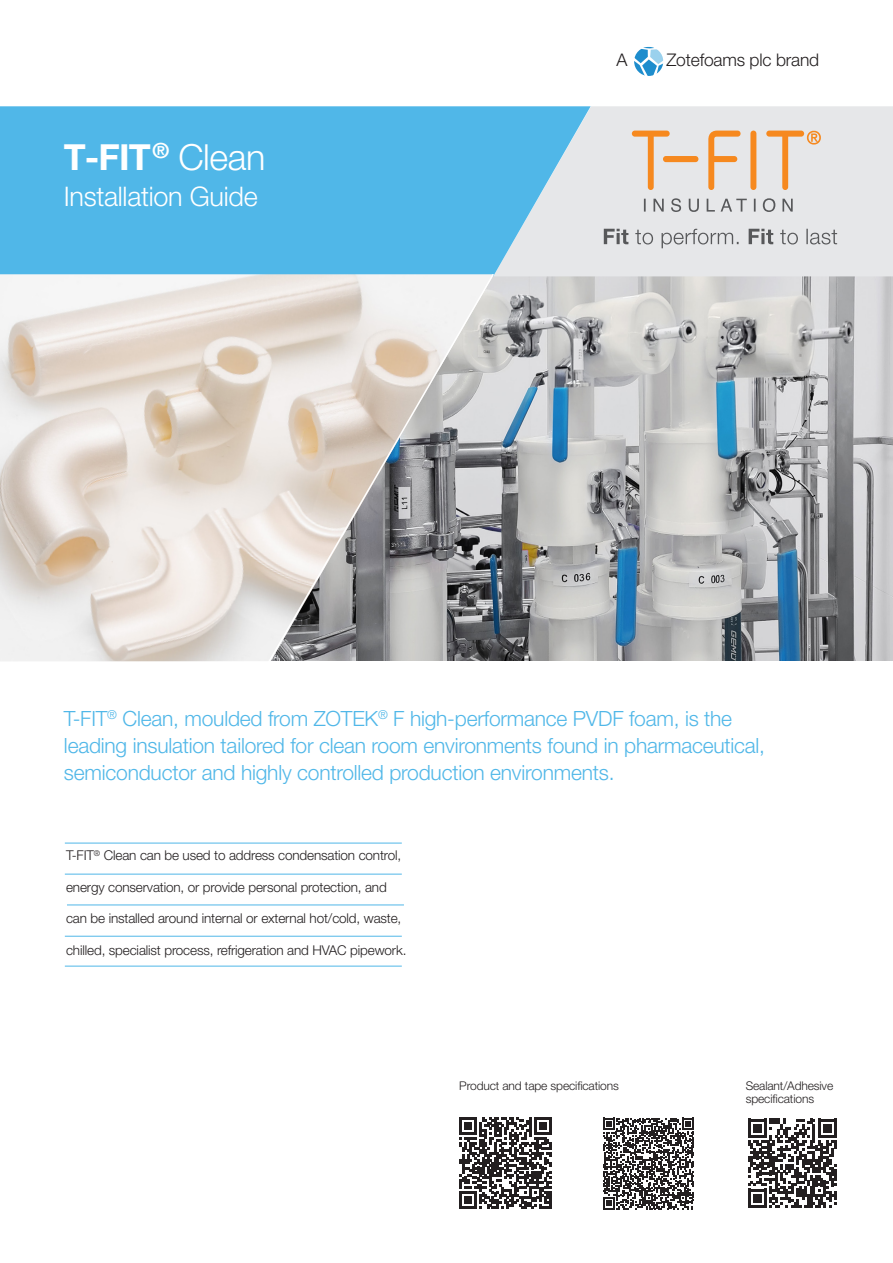
<style>
.page{position:relative;width:893px;height:1263px;background:#fff}
.page>*{position:absolute;margin:0;border:0;box-sizing:border-box;transform-origin:0 0}
.t1{font:700 36px "Helvetica Neue LT Pro";color:#fff}
.t2{font:300 27px "Helvetica Neue LT Pro";letter-spacing:-.01em;color:#fff}
.t3{font:300 21px/27px "Helvetica Neue LT Pro";letter-spacing:-.01em;color:#50b7e8}
.t4{font:300 17.4px "Helvetica Neue LT Pro";letter-spacing:-.01em;color:#231f20}
.t5{font:300 13.5px "Helvetica Neue LT Pro";letter-spacing:-.01em;color:#231f20}
.t6{font:300 12px/13.5px "Helvetica Neue LT Pro";letter-spacing:-.01em;color:#231f20}
.s1{font-weight:300}
</style>
<div class="page">
<img style="left:495px;top:276px;width:398px;height:384px">
<div style="left:591px;top:106px;width:302px;height:170px;background:#e6e7e9"></div>
<svg style="left:0;top:106px;width:591px;height:170px;fill:#50b7e8"></svg>
<svg style="left:634px;top:47px;width:29px;height:29px"></svg>
<svg style="left:604px;top:229px;width:233px;height:19px"></svg>
<div style="left:750px;top:131px;width:6px;height:59px;background:#f6891f;border-radius:3px"></div>
<svg style="left:632px;top:131px;width:38px;height:59px"></svg>
<svg style="left:708px;top:131px;width:33px;height:59px"></svg>
<div style="left:663px;top:156px;width:35px;height:6px;background:#f6891f;border-radius:3px"></div>
<svg style="left:766px;top:131px;width:55px;height:59px"></svg>
<svg style="left:644px;top:198px;width:149px;height:14px"></svg>
<svg style="left:603px;top:1118px;width:91px;height:91px"></svg>
<img style="left:0;top:274px;width:263px;height:387px">
<hr style="left:65px;top:874px;width:337px;height:1px;background:#50b7e8">
<hr style="left:65px;top:843px;width:337px;height:1px;background:#50b7e8">
<hr style="left:65px;top:936px;width:337px;height:1px;background:#50b7e8">
<hr style="left:65px;top:966px;width:337px;height:1px;background:#50b7e8">
<hr style="left:67px;top:904px;width:337px;height:1px;background:#50b7e8">
<svg style="left:263px;top:272px;width:232px;height:389px"></svg>
<svg style="left:748px;top:1119px;width:89px;height:88px"></svg>
<svg style="left:459px;top:1117px;width:92px;height:92px"></svg>
<p class="t1" style="left:64px;top:135px;width:203px">T-FIT<sup>®</sup> <span class="s1">Clean</span></p>
<p class="t2" style="left:64px;top:180px;width:195px">Installation Guide</p>
<p class="t4" style="left:617px;top:49px;width:12px">A</p>
<p class="t4" style="left:666px;top:49px;width:154px">Zotefoams plc brand</p>
<p class="t3" style="left:64px;top:705px;width:703px">T-FIT<sup>®</sup> Clean, moulded from ZOTEK<sup>®</sup> F high-performance PVDF foam, is the leading insulation tailored for clean room environments found in pharmaceutical, semiconductor and highly controlled production environments.</p>
<p class="t5" style="left:66px;top:847px;width:337px">T-FIT<sup>®</sup> Clean can be used to address condensation control,</p>
<p class="t5" style="left:66px;top:878px;width:322px">energy conservation, or provide personal protection, and</p>
<p class="t5" style="left:66px;top:910px;width:337px">can be installed around internal or external hot/cold, waste,</p>
<p class="t5" style="left:66px;top:941px;width:342px">chilled, specialist process, refrigeration and HVAC pipework.</p>
<p class="t6" style="left:459px;top:1078px;width:161px">Product and tape specifications</p>
<p class="t6" style="left:746px;top:1078px;width:89px">Sealant/Adhesive specifications</p>
</div>
